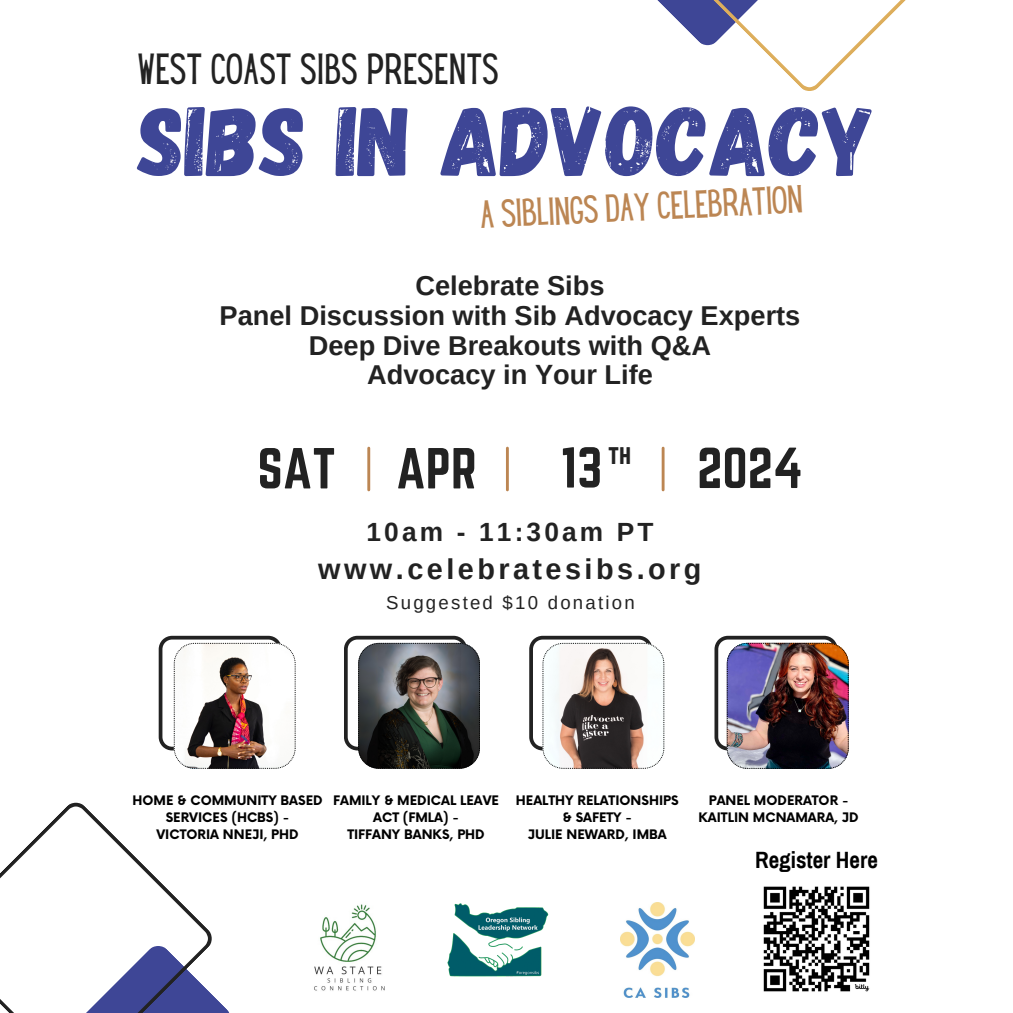
<style>
.page{position:relative;width:1013px;height:1013px;background:#fff}
.page>*{position:absolute;margin:0;border:0;box-sizing:border-box;transform-origin:0 0}
.t1{font:98.5px "Gagalin";color:#3e4696}
.t2{font:50.5px "Norwester";color:#222}
.t3{font:38.12px "Hey Gotcha";letter-spacing:.015em;color:#222}
.t4{font:34.25px "Hey Gotcha";color:#bc8653}
.t5{font:700 28.88px "Arimo";letter-spacing:.12em;color:#222}
.t6{font:700 27.25px/29.8px "Arimo";color:#222;text-align:center}
.t7{font:700 26.25px "Arimo";letter-spacing:.12em;color:#222}
.t8{font:24px "Norwester";color:#222}
.t9{font:700 23px "Archivo Narrow";color:#000}
.t10{font:18.62px "Arimo";letter-spacing:.12em;color:#222}
.t11{font:700 12.75px/17.2px "Now";color:#000;text-align:center}
</style>
<div class="page">
<svg style="left:657px;top:0;width:249px;height:91px"></svg>
<svg style="left:212px;top:995px;width:17px;height:17px"></svg>
<svg style="left:0;top:802px;width:212px;height:210px"></svg>
<img style="left:314px;top:904px;width:71px;height:87px">
<img style="left:447px;top:903px;width:102px;height:74px">
<img style="left:621px;top:902px;width:74px;height:95px">
<img style="left:763px;top:886px;width:107px;height:106px">
<hr style="left:661px;top:448px;width:3px;height:42px;background:#bc8653">
<hr style="left:506px;top:448px;width:3px;height:42px;background:#bc8653">
<hr style="left:367px;top:448px;width:3px;height:42px;background:#bc8653">
<svg style="left:159px;top:635px;width:136px;height:133px"></svg>
<svg style="left:344px;top:635px;width:136px;height:133px;background:#60615f"></svg>
<svg style="left:529px;top:635px;width:135px;height:133px"></svg>
<img style="left:714px;top:635px;width:134px;height:133px">
<p class="t3" style="left:138px;top:54px;width:362px">WEST COAST SIBS PRESENTS</p>
<p class="t1" style="left:138px;top:77px;width:739px">SIBS IN ADVOCACY</p>
<p class="t4" style="left:479px;top:201px;width:331px;rotate:-3deg">A S iblings D ay C elebration</p>
<p class="t6" style="left:219px;top:271px;width:582px">Celebrate Sibs<br>Panel Discussion with Sib Advocacy Experts<br>Deep Dive Breakouts with Q&amp;A<br>Advocacy in Your Life</p>
<h2 class="t2" style="left:560px;top:437px;width:43px">13</h2>
<h6 class="t8" style="left:608px;top:439px;width:25px">th</h6>
<p class="t2" style="left:257px;top:438px;width:80px">SAT</p>
<h2 class="t2" style="left:396px;top:438px;width:82px">APR</h2>
<h2 class="t2" style="left:697px;top:437px;width:107px">2024</h2>
<p class="t7" style="left:366px;top:517px;width:288px">10am - 11:30am PT</p>
<p class="t5" style="left:318px;top:553px;width:385px">www.celebratesibs.org</p>
<p class="t10" style="left:386px;top:592px;width:250px">Suggested $10 donation</p>
<p class="t11" style="left:132px;top:792px;width:192px">HOME &amp; COMMUNITY BASED<br>SERVICES (HCBS) -</p>
<p class="t11" style="left:156px;top:827px;width:144px">VICTORIA NNEJI, PHD</p>
<p class="t11" style="left:333px;top:792px;width:167px">FAMILY &amp; MEDICAL LEAVE<br>ACT (FMLA) -</p>
<p class="t11" style="left:347px;top:827px;width:139px">TIFFANY BANKS, PHD</p>
<p class="t11" style="left:516px;top:792px;width:164px">HEALTHY RELATIONSHIPS &amp; SAFETY -</p>
<p class="t11" style="left:528px;top:827px;width:140px">JULIE NEWARD, IMBA</p>
<p class="t11" style="left:708px;top:792px;width:141px">PANEL MODERATOR -</p>
<p class="t11" style="left:698px;top:809px;width:162px">KAITLIN MCNAMARA, JD</p>
<p class="t9" style="left:755px;top:847px;width:124px">Register Here</p>
</div>
